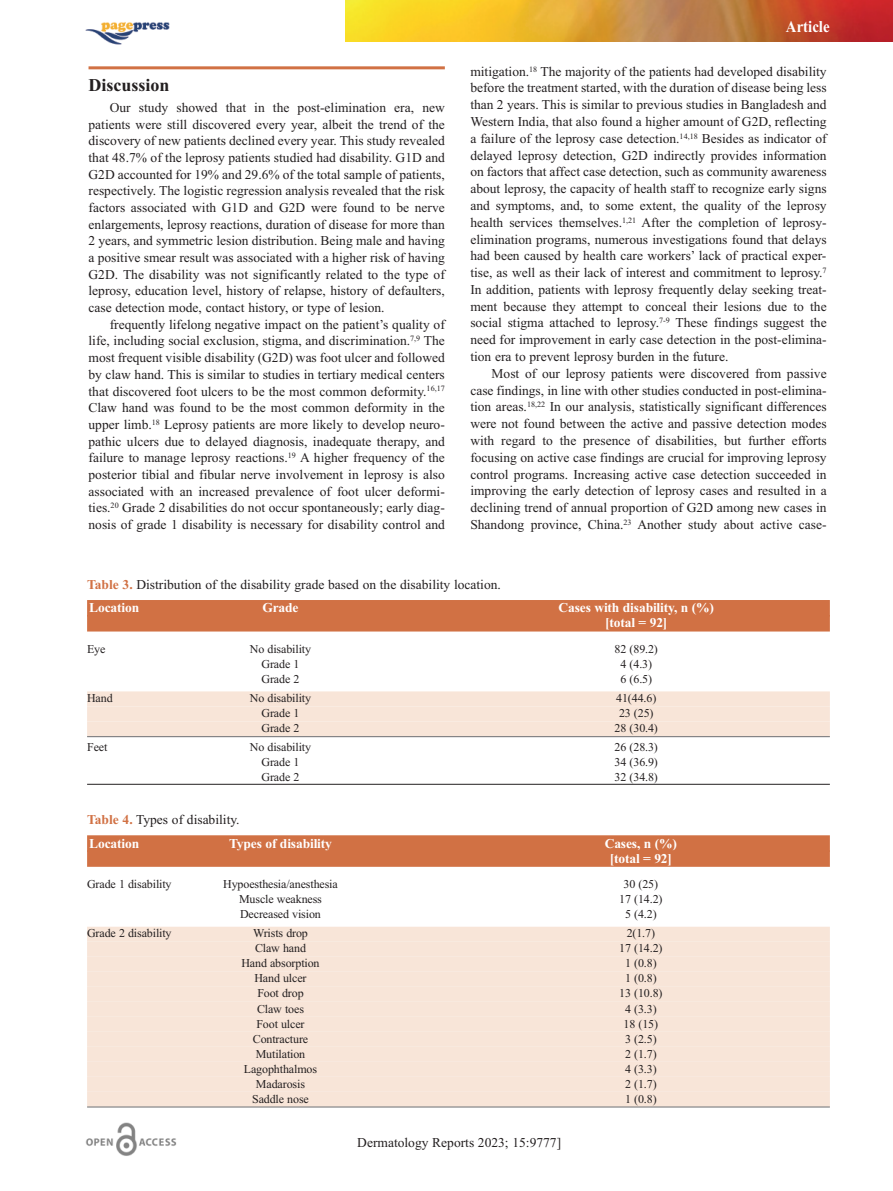
<style>
.page{position:relative;width:893px;height:1191px;background:#fff}
.page>*{position:absolute;margin:0;border:0;box-sizing:border-box;transform-origin:0 0}
.t1{font:700 18px "Times New Roman";color:#231f20}
.t2{font:700 16.5px "Times New Roman";color:#fff;scale:.9 1}
.t3{font:13.5px/16.8px "Times New Roman";color:#231f20;text-align:justify}
.t4{font:700 13.5px/15px "Times New Roman";letter-spacing:-.01em;color:#fff;text-align:center}
.t5{font:12px "Times New Roman";letter-spacing:-.01em;color:#231f20}
.s1{font-weight:700;color:#d17144}
.s2{font-weight:700;color:#fff}
</style>
<div class="page">
<img style="left:86px;top:1123px;width:91px;height:33px">
<hr style="left:89px;top:66px;width:356px;height:3px;background:#d17144">
<img style="left:345px;top:0;width:548px;height:42px">
<img style="left:86px;top:22px;width:84px;height:23px">
<div style="left:87px;top:600px;width:743px;height:16px;background:#d17144"></div>
<div style="left:87px;top:615px;width:743px;height:16px;background:#d17144"></div>
<div style="left:87px;top:691px;width:743px;height:15px;background:#f8e5d8"></div>
<div style="left:87px;top:706px;width:743px;height:15px;background:#f8e5d8"></div>
<div style="left:87px;top:721px;width:743px;height:15px;background:#f8e5d8"></div>
<hr style="left:87px;top:736px;width:743px;height:1px;background:#6c6d70">
<hr style="left:87px;top:784px;width:743px;height:1px;background:#231f20">
<div style="left:87px;top:835px;width:743px;height:16px;background:#d17144"></div>
<div style="left:87px;top:850px;width:743px;height:16px;background:#d17144"></div>
<div style="left:87px;top:926px;width:743px;height:15px;background:#f8e5d8"></div>
<div style="left:87px;top:941px;width:743px;height:15px;background:#f8e5d8"></div>
<div style="left:87px;top:956px;width:743px;height:15px;background:#f8e5d8"></div>
<div style="left:87px;top:971px;width:743px;height:15px;background:#f8e5d8"></div>
<div style="left:87px;top:986px;width:743px;height:15px;background:#f8e5d8"></div>
<div style="left:87px;top:1001px;width:743px;height:15px;background:#f8e5d8"></div>
<div style="left:87px;top:1016px;width:743px;height:15px;background:#f8e5d8"></div>
<div style="left:87px;top:1031px;width:743px;height:15px;background:#f8e5d8"></div>
<div style="left:87px;top:1046px;width:743px;height:15px;background:#f8e5d8"></div>
<div style="left:87px;top:1061px;width:743px;height:15px;background:#f8e5d8"></div>
<div style="left:87px;top:1076px;width:743px;height:15px;background:#f8e5d8"></div>
<div style="left:87px;top:1091px;width:743px;height:15px;background:#f8e5d8"></div>
<hr style="left:87px;top:1106px;width:743px;height:1px;background:#6c6d70">
<h1 class="t1" style="left:89px;top:74px;width:83px">Discussion</h1>
<p class="t3" style="left:89px;top:99px;width:358px;text-indent:21px">Our study showed that in the post-elimination era, new patients were still discovered every year, albeit the trend of the discovery of new patients declined every year. This study revealed that 48.7% of the leprosy patients studied had disability. G1D and G2D accounted for 19% and 29.6% of the total sample of patients, respectively. The logistic regression analysis revealed that the risk factors associated with G1D and G2D were found to be nerve enlargements, leprosy reactions, duration of disease for more than 2 years, and symmetric lesion distribution. Being male and having a positive smear result was associated with a higher risk of having G2D. The disability was not significantly related to the type of leprosy, education level, history of relapse, history of defaulters, case detection mode, contact history, or type of lesion.</p>
<p class="t3" style="left:89px;top:316px;width:358px;text-indent:21px">frequently lifelong negative impact on the patient’s quality of life, including social exclusion, stigma, and discrimination.<sup>7,9</sup> The most frequent visible disability (G2D) was foot ulcer and followed by claw hand. This is similar to studies in tertiary medical centers that discovered foot ulcers to be the most common deformity.<sup>16,17<br></sup>Claw hand was found to be the most common deformity in the upper limb.<sup>18</sup> Leprosy patients are more likely to develop neuro&shy;pathic ulcers due to delayed diagnosis, inadequate therapy, and failure to manage leprosy reactions.<sup>19</sup> A higher frequency of the posterior tibial and fibular nerve involvement in leprosy is also associated with an increased prevalence of foot ulcer deformi&shy;ties.<sup>20</sup> Grade 2 disabilities do not occur spontaneously; early diag&shy;nosis of grade 1 disability is necessary for disability control and</p>
<p class="t2" style="left:786px;top:16px;width:50px">Article</p>
<p class="t3" style="left:470px;top:63px;width:358px">mitigation.<sup>18</sup> The majority of the patients had developed disability before the treatment started, with the duration of disease being less than 2 years. This is similar to previous studies in Bangladesh and Western India, that also found a higher amount of G2D, reflecting a failure of the leprosy case detection.<sup>14,18</sup> Besides as indicator of delayed leprosy detection, G2D indirectly provides information on factors that affect case detection, such as community awareness about leprosy, the capacity of health staff to recognize early signs and symptoms, and, to some extent, the quality of the leprosy health services themselves.<sup>1,21</sup> After the completion of leprosy&shy;elimination programs, numerous investigations found that delays had been caused by health care workers’ lack of practical exper&shy;tise, as well as their lack of interest and commitment to leprosy.<sup>7<br></sup>In addition, patients with leprosy frequently delay seeking treat&shy;ment because they attempt to conceal their lesions due to the social stigma attached to leprosy.<sup>7-9</sup> These findings suggest the need for improvement in early case detection in the post-elimina&shy;tion era to prevent leprosy burden in the future.</p>
<p class="t3" style="left:470px;top:365px;width:358px;text-indent:21px">Most of our leprosy patients were discovered from passive case findings, in line with other studies conducted in post-elimina&shy;tion areas.<sup>18,22</sup> In our analysis, statistically significant differences were not found between the active and passive detection modes with regard to the presence of disabilities, but further efforts focusing on active case findings are crucial for improving leprosy control programs. Increasing active case detection succeeded in improving the early detection of leprosy cases and resulted in a declining trend of annual proportion of G2D among new cases in Shandong province, China.<sup>23</sup> Another study about active case-</p>
<p class="t3" style="left:87px;top:572px;width:415px;line-height:23.5px"><span class="s1">Table 3.</span> Distribution of the disability grade based on the disability location.<br><span class="s2">Location</span></p>
<p class="t4" style="left:262px;top:600px;width:38px">Grade</p>
<p class="t4" style="left:558px;top:600px;width:157px">Cases with disability, n (%) [total = 92]</p>
<p class="t5" style="left:87px;top:642px;width:20px">Eye</p>
<p class="t5" style="left:250px;top:642px;width:63px">No disability</p>
<p class="t5" style="left:615px;top:642px;width:45px">82 (89.2)</p>
<p class="t5" style="left:262px;top:657px;width:39px">Grade 1</p>
<p class="t5" style="left:620px;top:657px;width:33px">4 (4.3)</p>
<p class="t5" style="left:262px;top:672px;width:39px">Grade 2</p>
<p class="t5" style="left:620px;top:672px;width:33px">6 (6.5)</p>
<p class="t5" style="left:87px;top:691px;width:27px">Hand</p>
<p class="t5" style="left:250px;top:691px;width:63px">No disability</p>
<p class="t5" style="left:616px;top:691px;width:42px">41(44.6)</p>
<p class="t5" style="left:262px;top:706px;width:39px">Grade 1</p>
<p class="t5" style="left:619px;top:706px;width:36px">23 (25)</p>
<p class="t5" style="left:262px;top:721px;width:39px">Grade 2</p>
<p class="t5" style="left:615px;top:721px;width:45px">28 (30.4)</p>
<p class="t5" style="left:87px;top:740px;width:22px">Feet</p>
<p class="t5" style="left:250px;top:740px;width:63px">No disability</p>
<p class="t5" style="left:615px;top:740px;width:45px">26 (28.3)</p>
<p class="t5" style="left:262px;top:755px;width:39px">Grade 1</p>
<p class="t5" style="left:615px;top:755px;width:45px">34 (36.9)</p>
<p class="t5" style="left:262px;top:770px;width:39px">Grade 2</p>
<p class="t5" style="left:615px;top:770px;width:45px">32 (34.8)</p>
<p class="t3" style="left:87px;top:807px;width:154px;line-height:23.5px"><span class="s1">Table 4.</span> Types of disability.<br><span class="s2">Location</span></p>
<p class="t4" style="left:229px;top:835px;width:105px">Types of disability</p>
<p class="t4" style="left:605px;top:835px;width:74px">Cases, n (%) [total = 92]</p>
<p class="t5" style="left:87px;top:877px;width:86px">Grade 1 disability</p>
<p class="t5" style="left:223px;top:877px;width:116px">Hypoesthesia/anesthesia</p>
<p class="t5" style="left:624px;top:877px;width:36px">30 (25)</p>
<p class="t5" style="left:239px;top:892px;width:84px">Muscle weakness</p>
<p class="t5" style="left:619px;top:892px;width:45px">17 (14.2)</p>
<p class="t5" style="left:240px;top:907px;width:82px">Decreased vision</p>
<p class="t5" style="left:625px;top:907px;width:33px">5 (4.2)</p>
<p class="t5" style="left:87px;top:926px;width:86px">Grade 2 disability</p>
<p class="t5" style="left:253px;top:926px;width:56px">Wrists drop</p>
<p class="t5" style="left:627px;top:926px;width:30px">2(1.7)</p>
<p class="t5" style="left:255px;top:941px;width:52px">Claw hand</p>
<p class="t5" style="left:619px;top:941px;width:45px">17 (14.2)</p>
<p class="t5" style="left:241px;top:956px;width:80px">Hand absorption</p>
<p class="t5" style="left:625px;top:956px;width:33px">1 (0.8)</p>
<p class="t5" style="left:254px;top:971px;width:54px">Hand ulcer</p>
<p class="t5" style="left:625px;top:971px;width:33px">1 (0.8)</p>
<p class="t5" style="left:257px;top:986px;width:48px">Foot drop</p>
<p class="t5" style="left:619px;top:986px;width:45px">13 (10.8)</p>
<p class="t5" style="left:257px;top:1001px;width:48px">Claw toes</p>
<p class="t5" style="left:625px;top:1001px;width:33px">4 (3.3)</p>
<p class="t5" style="left:256px;top:1016px;width:50px">Foot ulcer</p>
<p class="t5" style="left:624px;top:1016px;width:36px">18 (15)</p>
<p class="t5" style="left:253px;top:1031px;width:57px">Contracture</p>
<p class="t5" style="left:625px;top:1031px;width:33px">3 (2.5)</p>
<p class="t5" style="left:256px;top:1046px;width:51px">Mutilation</p>
<p class="t5" style="left:625px;top:1046px;width:33px">2 (1.7)</p>
<p class="t5" style="left:244px;top:1061px;width:75px">Lagophthalmos</p>
<p class="t5" style="left:625px;top:1061px;width:33px">4 (3.3)</p>
<p class="t5" style="left:256px;top:1076px;width:51px">Madarosis</p>
<p class="t5" style="left:625px;top:1076px;width:33px">2 (1.7)</p>
<p class="t5" style="left:252px;top:1091px;width:58px">Saddle nose</p>
<p class="t5" style="left:625px;top:1091px;width:33px">1 (0.8)</p>
<p class="t3" style="left:357px;top:1133px;width:205px">Dermatology Reports 2023; 15:9777]</p>
</div>
